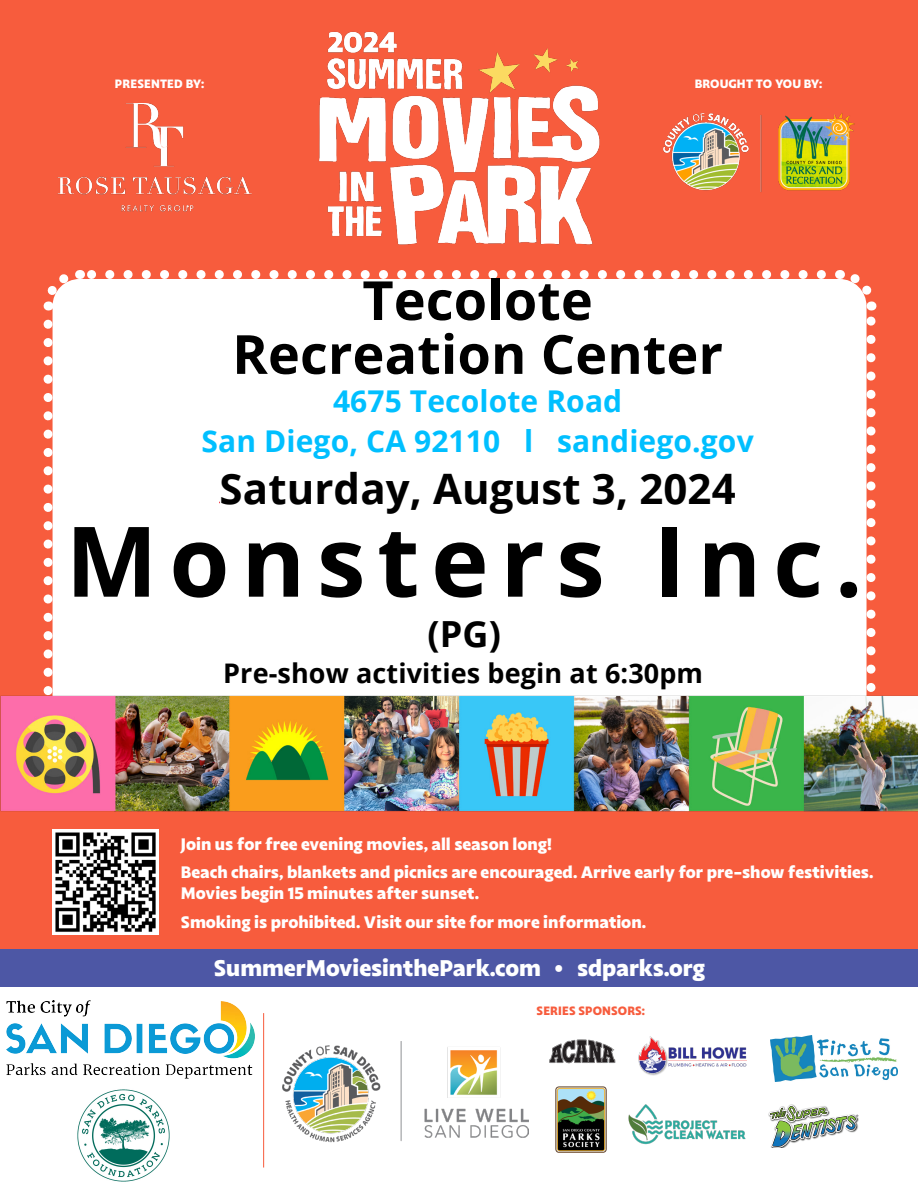
<style>
.page{position:relative;width:918px;height:1188px;background:#fff}
.page>*{position:absolute;margin:0;border:0;box-sizing:border-box;transform-origin:0 0}
.t1{font:700 97.5px "Open Sans";letter-spacing:.12em;color:#000}
.t2{font:700 54px/53.8px "Open Sans";color:#000;text-align:center}
.t3{font:700 42px "Open Sans";letter-spacing:.005em;color:#000}
.t4{font:700 36px "Open Sans";color:#000}
.t5{font:700 30px/39.3px "Open Sans";letter-spacing:.005em;color:#00bfff;text-align:center}
.t6{font:700 27px "Open Sans";letter-spacing:.005em;color:#000}
.t7{font:800 22.5px "Highgate";color:#fff}
.t8{font:800 16.5px/21px "Highgate";color:#fff}
.t9{font:800 12px "Highgate";letter-spacing:.01em;color:#fff}
.t10{font:800 12px "Highgate";letter-spacing:.01em;color:#f75c3d}
.s1{font-style:inherit}
</style>
<div class="page">
<div style="left:0;top:0;width:918px;height:972px;background:#f75c3d"></div>
<div style="left:53px;top:279px;width:814px;height:454px;background:#fff;border-radius:27px"></div>
<svg style="left:89px;top:270px;width:732px;height:9px"></svg>
<svg style="left:43px;top:324px;width:10px;height:187px"></svg>
<svg style="left:837px;top:270px;width:40px;height:241px"></svg>
<svg style="left:43px;top:270px;width:38px;height:40px"></svg>
<div style="left:0;top:949px;width:918px;height:38px;background:#4d57a5"></div>
<img style="left:1px;top:511px;width:917px;height:375px">
<img style="left:283px;top:1042px;width:245px;height:101px">
<img style="left:628px;top:1104px;width:118px;height:41px">
<img style="left:549px;top:1039px;width:67px;height:25px">
<img style="left:638px;top:1036px;width:109px;height:40px">
<img style="left:555px;top:1086px;width:52px;height:67px">
<svg style="left:768px;top:1104px;width:91px;height:44px"></svg>
<hr style="left:263px;top:1013px;width:1px;height:155px;background:#f75c3d">
<img style="left:58px;top:103px;width:194px;height:109px">
<img style="left:319px;top:31px;width:281px;height:214px">
<img style="left:53px;top:829px;width:105px;height:106px">
<img style="left:663px;top:113px;width:192px;height:79px">
<img style="left:6px;top:1000px;width:248px;height:79px">
<img style="left:77px;top:1089px;width:93px;height:93px">
<img style="left:770px;top:1035px;width:128px;height:47px">
<p class="t9" style="left:115px;top:76px;width:91px">PRESENTED BY:</p>
<p class="t9" style="left:695px;top:76px;width:129px">BROUGHT TO YOU BY:</p>
<h2 class="t2" style="left:232px;top:272px;width:492px">Tecolote<br>Recreation Center</h2>
<h3 class="t5" style="left:202px;top:381px;width:554px"><span class="s1">4675 Tecolote Road<br></span>San Diego, CA 92<span class="s1">110</span> l sandiego.gov</h3>
<h3 class="t3" style="left:220px;top:460px;width:518px">Saturday, August 3<span class="s1">, 2024</span></h3>
<h1 class="t1" style="left:66px;top:492px;width:799px">Monsters Inc.</h1>
<h3 class="t4" style="left:427px;top:609px;width:75px">(PG)</h3>
<h3 class="t6" style="left:223px;top:654px;width:481px">Pre-show activities begin at 6<span class="s1">:</span>3<span class="s1">0</span>pm</h3>
<p class="t8" style="left:181px;top:833px;width:373px">Join us for free evening movies, all season long!</p>
<p class="t8" style="left:181px;top:862px;width:694px">Beach chairs, blankets and picnics are encouraged. Arrive early for pre-show festivities.<br>Movies begin 15 minutes after sunset.</p>
<p class="t8" style="left:181px;top:912px;width:467px">Smoking is prohibited. Visit our site for more information.</p>
<p class="t7" style="left:214px;top:954px;width:493px">SummerMoviesinthePark.com • sdparks.org</p>
<p class="t10" style="left:537px;top:1003px;width:110px">SERIES SPONSORS:</p>
</div>
